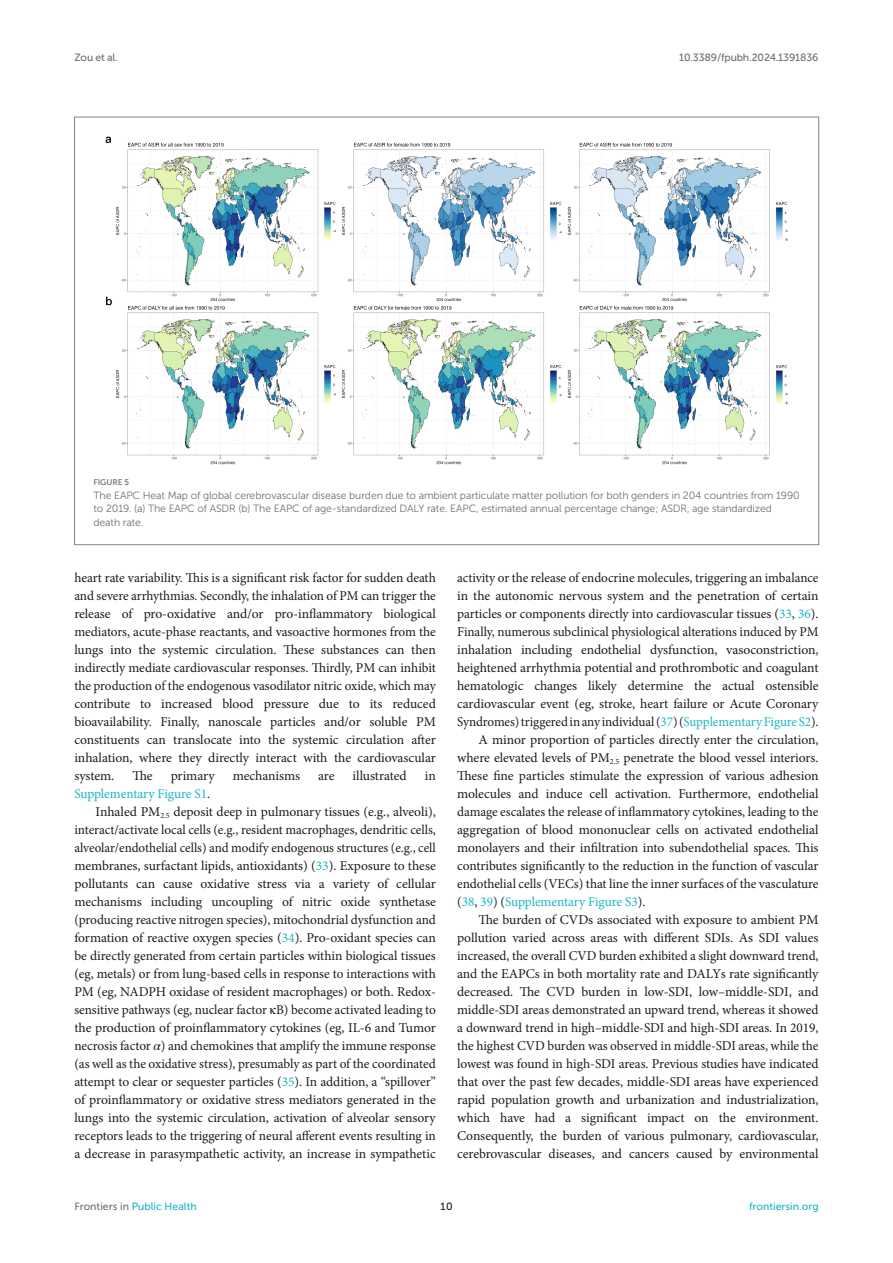
<style>
.page{position:relative;width:893px;height:1263px;background:#fff}
.page>*{position:absolute;margin:0;border:0;box-sizing:border-box;transform-origin:0 0}
.TEXT{font:13.5px/18px "Minion Pro";letter-spacing:-.005em;color:#1b1c1b;text-align:justify}
.TEXT-2{font:13.5px "Minion Pro";letter-spacing:-.005em;color:#1db5c3}
.FIG_LEG{font:10.5px/13.5px "Museo Sans 300";letter-spacing:-.01em;color:#706f70}
.t1{font:10.5px "Museo Sans 500";color:#1db5c3}
.t2{font:10.5px "Museo Sans 500";letter-spacing:-.015em;color:#706f70}
.t3{font:10.5px "Museo Sans 500";color:#1b1c1b}
.FIG_HD{font:8.25px "Museo Sans 700";letter-spacing:-.01em;color:#7e7f7f}
.s1{color:#1b1c1b}
.s2{color:#1db5c3}
.s3{font-family:"STIX General"}
.s4{font-family:"STIX General";font-style:italic}
.s5{color:#706f70}
</style>
<div class="page">
<img style="left:105px;top:136px;width:683px;height:329px">
<p class="t2" style="left:74px;top:51px;width:45px">Zou et al.</p>
<p class="t2" style="left:679px;top:51px;width:141px">10.3389/fpubh.2024.1391836</p>
<p class="FIG_HD" style="left:94px;top:478px;width:37px">FIGURE 5</p>
<p class="FIG_LEG" style="left:94px;top:488px;width:708px">The EAPC Heat Map of global cerebrovascular disease burden due to ambient particulate matter pollution for both genders in 204 countries from 1990 to 2019. (a) The EAPC of ASDR (b) The EAPC of age-standardized DALY rate. EAPC, estimated annual percentage change; ASDR, age standardized death rate.</p>
<p class="TEXT" style="left:74px;top:569px;width:363px">heart rate variability. This is a significant risk factor for sudden death and severe arrhythmias. Secondly, the inhalation of PM can trigger the release of pro-oxidative and/or pro-inflammatory biological mediators, acute-phase reactants, and vasoactive hormones from the lungs into the systemic circulation. These substances can then indirectly mediate cardiovascular responses. Thirdly, PM can inhibit the production of the endogenous vasodilator nitric oxide, which may contribute to increased blood pressure due to its reduced bioavailability. Finally, nanoscale particles and/or soluble PM constituents can translocate into the systemic circulation after inhalation, where they directly interact with the cardiovascular system.</p>
<p class="TEXT" style="left:132px;top:767px;width:22px">The</p>
<p class="TEXT" style="left:171px;top:767px;width:46px">primary</p>
<p class="TEXT" style="left:233px;top:767px;width:69px">mechanisms</p>
<p class="TEXT" style="left:318px;top:767px;width:18px">are</p>
<p class="TEXT" style="left:353px;top:767px;width:56px">illustrated</p>
<p class="TEXT" style="left:425px;top:767px;width:13px">in</p>
<p class="TEXT-2" style="left:74px;top:785px;width:137px">Supplementary Figure S1<span class="s1">.</span></p>
<p class="TEXT" style="left:74px;top:803px;width:363px;text-indent:21px">Inhaled PM<sub>2.5</sub> deposit deep in pulmonary tissues (e.g., alveoli), interact/activate local cells (e.g., resident macrophages, dendritic cells, alveolar/endothelial cells) and modify endogenous structures (e.g., cell membranes, surfactant lipids, antioxidants) (<span class="s2">33</span>). Exposure to these pollutants can cause oxidative stress via a variety of cellular mechanisms including uncoupling of nitric oxide synthetase (producing reactive nitrogen species), mitochondrial dysfunction and formation of reactive oxygen species (<span class="s2">34</span>). Pro-oxidant species can be directly generated from certain particles within biological tissues (eg, metals) or from lung-based cells in response to interactions with PM (eg, NADPH oxidase of resident macrophages) or both. Redox&shy;sensitive pathways (eg, nuclear factor <span class="s3">κ</span>B) become activated leading to the production of proinflammatory cytokines (eg, IL-6 and Tumor necrosis factor <span class="s4">α</span>) and chemokines that amplify the immune response (as well as the oxidative stress), presumably as part of the coordinated attempt to clear or sequester particles (<span class="s2">35</span>). In addition, a “spillover” of proinflammatory or oxidative stress mediators generated in the lungs into the systemic circulation, activation of alveolar sensory receptors leads to the triggering of neural afferent events resulting in a decrease in parasympathetic activity, an increase in sympathetic</p>
<p class="TEXT" style="left:457px;top:569px;width:363px">activity or the release of endocrine molecules, triggering an imbalance in the autonomic nervous system and the penetration of certain particles or components directly into cardiovascular tissues (<span class="s2">33</span>, <span class="s2">36</span>).<br>Finally, numerous subclinical physiological alterations induced by PM inhalation including endothelial dysfunction, vasoconstriction, heightened arrhythmia potential and prothrombotic and coagulant hematologic changes likely determine the actual ostensible cardiovascular event (eg, stroke, heart failure or Acute Coronary Syndromes) triggered in any individual (<span class="s2">37</span>) (<span class="s2">Supplementary Figure S2</span>).</p>
<p class="TEXT" style="left:457px;top:731px;width:363px;text-indent:21px">A minor proportion of particles directly enter the circulation, where elevated levels of PM<sub>2.5</sub> penetrate the blood vessel interiors.<br>These fine particles stimulate the expression of various adhesion molecules and induce cell activation. Furthermore, endothelial damage escalates the release of inflammatory cytokines, leading to the aggregation of blood mononuclear cells on activated endothelial monolayers and their infiltration into subendothelial spaces. This contributes significantly to the reduction in the function of vascular endothelial cells (VECs) that line the inner surfaces of the vasculature (<span class="s2">38</span>, <span class="s2">39</span>) (<span class="s2">Supplementary Figure S3</span>).</p>
<p class="TEXT" style="left:457px;top:911px;width:363px;text-indent:21px">The burden of CVDs associated with exposure to ambient PM pollution varied across areas with different SDIs. As SDI values increased, the overall CVD burden exhibited a slight downward trend, and the EAPCs in both mortality rate and DALYs rate significantly decreased. The CVD burden in low-SDI, low–middle-SDI, and middle-SDI areas demonstrated an upward trend, whereas it showed a downward trend in high–middle-SDI and high-SDI areas. In 2019, the highest CVD burden was observed in middle-SDI areas, while the lowest was found in high-SDI areas. Previous studies have indicated that over the past few decades, middle-SDI areas have experienced rapid population growth and urbanization and industrialization, which have had a significant impact on the environment.<br>Consequently, the burden of various pulmonary, cardiovascular, cerebrovascular diseases, and cancers caused by environmental</p>
<p class="t1" style="left:74px;top:1200px;width:124px"><span class="s5">Frontiers in</span> Public Health</p>
<p class="t3" style="left:440px;top:1200px;width:14px">10</p>
<p class="t1" style="left:749px;top:1200px;width:71px">frontiersin.org</p>
</div>
